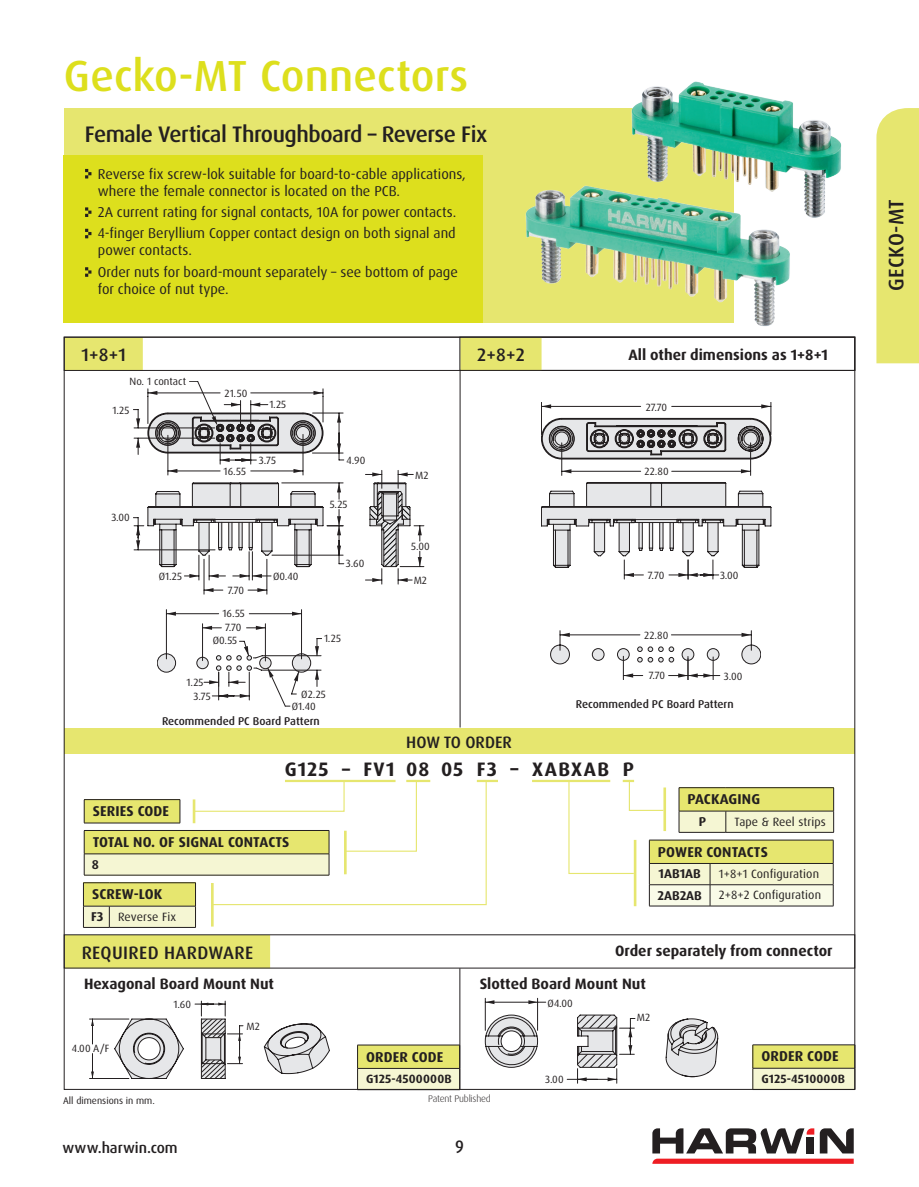
<style>
.page{position:relative;width:919px;height:1187px;background:#fff}
.page>*{position:absolute;margin:0;border:0;box-sizing:border-box;transform-origin:0 0}
.t1{font:500 43.5px "Dax OT";letter-spacing:.005em;color:#dddf1d}
.t2{font:500 22.5px "Dax OT";letter-spacing:-.025em;color:#231f20}
.t3{font:500 21px "Dax OT";letter-spacing:.005em;color:#231f20}
.t4{font:700 19.5px "Dax OT";letter-spacing:.065em;color:#231f20}
.t5{font:500 18px "Dax OT";letter-spacing:.02em;color:#231f20}
.t6{font:500 18px "Dax OT";letter-spacing:.02em;color:#231f20;scale:.9 1}
.t7{font:500 16.5px "Dax OT";color:#231f20}
.t8{font:700 15px "Dax OT";color:#231f20}
.t9{font:500 15px "Dax OT";color:#231f20}
.t10{font:14.25px/21.3px "Dax OT";color:#231f20}
.t11{font:700 14.25px/30.9px "Dax OT";letter-spacing:.01em;color:#231f20}
.t12{font:700 12.75px "Dax OT";color:#231f20}
.t13{font:12px "Dax OT";letter-spacing:.01em;color:#231f20}
.t14{font:700 12px "Dax OT";letter-spacing:.01em;color:#231f20}
.t15{font:500 11.25px "Dax OT";color:#231f20}
.t16{font:10.5px "Dax OT";color:#231f20}
.t17{font:9.75px "Dax OT";color:#231f20}
.t18{font:300 9.75px "Dax OT";letter-spacing:-.02em;color:#231f20}
.s1{font-weight:700;font-size:12.75px}
</style>
<div class="page">
<div style="left:65px;top:337px;width:78px;height:33px;background:#e6e66f"></div>
<div style="left:64px;top:337px;width:791px;height:34px;border:1px solid #231f20"></div>
<div style="left:64px;top:108px;width:669px;height:214px;background:#e6e66f"></div>
<div style="left:64px;top:155px;width:419px;height:167px;background:#dddf1d"></div>
<svg style="left:652px;top:1128px;width:201px;height:35px"></svg>
<div style="left:806px;top:1136px;width:8px;height:17px;background:#231f20"></div>
<svg style="left:85px;top:169px;width:6px;height:9px"></svg>
<svg style="left:85px;top:207px;width:6px;height:10px"></svg>
<svg style="left:85px;top:229px;width:6px;height:9px"></svg>
<svg style="left:85px;top:267px;width:6px;height:10px"></svg>
<div style="left:876px;top:108px;width:42px;height:255px;background:#e6e66f"></div>
<img style="left:631px;top:81px;width:256px;height:167px">
<img style="left:484px;top:143px;width:343px;height:201px">
<div style="left:64px;top:728px;width:790px;height:25px;background:#e6e66f"></div>
<hr style="left:285px;top:779px;width:110px;height:3px;background:#e6e66f">
<hr style="left:406px;top:779px;width:24px;height:3px;background:#e6e66f">
<hr style="left:477px;top:779px;width:21px;height:3px;background:#e6e66f">
<hr style="left:532px;top:779px;width:78px;height:3px;background:#e6e66f">
<svg style="left:83px;top:780px;width:404px;height:148px"></svg>
<hr style="left:109px;top:927px;width:87px;height:1px;background:#231f20">
<hr style="left:633px;top:839px;width:3px;height:67px;background:#e6e66f">
<svg style="left:567px;top:779px;width:267px;height:126px"></svg>
<hr style="left:649px;top:905px;width:61px;height:1px;background:#231f20">
<hr style="left:710px;top:905px;width:123px;height:1px;background:#231f20">
<hr style="left:537px;top:998px;width:1px;height:32px;background:#231f20">
<hr style="left:485px;top:998px;width:1px;height:32px;background:#231f20">
<hr style="left:485px;top:1001px;width:44px;height:1px;background:#231f20">
<svg style="left:528px;top:1000px;width:17px;height:4px"></svg>
<svg style="left:485px;top:1000px;width:9px;height:4px"></svg>
<svg style="left:484px;top:1012px;width:234px;height:71px"></svg>
<div style="left:357px;top:1044px;width:102px;height:24px;background:#e6e66f"></div>
<div style="left:357px;top:1068px;width:102px;height:21px;background:#f5f6d3"></div>
<hr style="left:357px;top:1044px;width:103px;height:1px;background:#231f20">
<hr style="left:357px;top:1068px;width:103px;height:1px;background:#231f20">
<svg style="left:357px;top:1045px;width:1px;height:42px"></svg>
<hr style="left:357px;top:1089px;width:103px;height:1px;background:#231f20">
<div style="left:752px;top:1044px;width:102px;height:24px;background:#e6e66f"></div>
<div style="left:752px;top:1068px;width:102px;height:21px;background:#f5f6d3"></div>
<hr style="left:752px;top:1044px;width:103px;height:1px;background:#231f20">
<hr style="left:752px;top:1067px;width:103px;height:1px;background:#231f20">
<svg style="left:752px;top:1044px;width:1px;height:43px"></svg>
<hr style="left:752px;top:1089px;width:103px;height:1px;background:#231f20">
<hr style="left:459px;top:968px;width:1px;height:121px;background:#231f20">
<div style="left:65px;top:934px;width:205px;height:34px;background:#e6e66f"></div>
<svg style="left:264px;top:1023px;width:66px;height:50px"></svg>
<hr style="left:89px;top:1018px;width:40px;height:1px;background:#231f20">
<hr style="left:89px;top:1078px;width:40px;height:1px;background:#231f20">
<svg style="left:91px;top:1018px;width:3px;height:25px"></svg>
<svg style="left:91px;top:1053px;width:3px;height:25px"></svg>
<svg style="left:114px;top:1001px;width:129px;height:77px"></svg>
<hr style="left:204px;top:559px;width:1px;height:35px;background:#231f20">
<hr style="left:266px;top:559px;width:1px;height:35px;background:#231f20">
<svg style="left:133px;top:381px;width:291px;height:211px"></svg>
<div style="left:460px;top:337px;width:81px;height:33px;background:#e6e66f"></div>
<div style="left:459px;top:337px;width:396px;height:34px;border:1px solid #231f20"></div>
<hr style="left:459px;top:371px;width:1px;height:356px;background:#231f20">
<svg style="left:541px;top:402px;width:230px;height:177px"></svg>
<svg style="left:157px;top:609px;width:165px;height:97px"></svg>
<svg style="left:550px;top:630px;width:210px;height:49px"></svg>
<h1 class="t1" style="left:64px;top:48px;width:406px">Gecko-MT Connectors</h1>
<h2 class="t2" style="left:85px;top:120px;width:404px">Female Vertical Throughboard – Reverse Fix</h2>
<p class="t10" style="left:98px;top:165px;width:369px;line-height:17.1px">Reverse fix screw-lok suitable for board-to-cable applications, where the female connector is located on the PCB.</p>
<p class="t10" style="left:98px;top:201px;width:360px">2A current rating for signal contacts, 10A for power contacts.<br>4-finger Beryllium Copper contact design on both signal and</p>
<p class="t10" style="left:98px;top:240px;width:361px">power contacts.<br>Order nuts for board-mount separately – see bottom of page</p>
<p class="t10" style="left:98px;top:278px;width:132px">for choice of nut type.</p>
<p class="t5" style="left:82px;top:343px;width:46px">1+8+1</p>
<p class="t16" style="left:130px;top:374px;width:58px">No. 1 contact</p>
<p class="t16" style="left:112px;top:403px;width:18px">1.25</p>
<p class="t16" style="left:111px;top:511px;width:20px">3.00</p>
<p class="t16" style="left:224px;top:386px;width:24px">21.50</p>
<p class="t16" style="left:269px;top:398px;width:18px">1.25</p>
<p class="t16" style="left:223px;top:465px;width:24px">16.55</p>
<p class="t16" style="left:259px;top:453px;width:19px">3.75</p>
<p class="t16" style="left:346px;top:453px;width:20px">4.90</p>
<p class="t16" style="left:329px;top:498px;width:19px">5.25</p>
<p class="t16" style="left:346px;top:557px;width:20px">3.60</p>
<p class="t16" style="left:159px;top:569px;width:25px">Ø1.25</p>
<p class="t16" style="left:273px;top:569px;width:27px">Ø0.40</p>
<p class="t16" style="left:228px;top:583px;width:18px">7.70</p>
<p class="t16" style="left:222px;top:606px;width:24px">16.55</p>
<p class="t16" style="left:225px;top:621px;width:18px">7.70</p>
<p class="t16" style="left:213px;top:633px;width:26px">Ø0.55</p>
<p class="t16" style="left:187px;top:676px;width:18px">1.25</p>
<p class="t16" style="left:194px;top:689px;width:19px">3.75</p>
<p class="t16" style="left:324px;top:631px;width:18px">1.25</p>
<p class="t16" style="left:301px;top:688px;width:26px">Ø2.25</p>
<p class="t16" style="left:292px;top:699px;width:25px">Ø1.40</p>
<p class="t15" style="left:162px;top:713px;width:159px">Recommended PC Board Pattern</p>
<p class="t16" style="left:415px;top:468px;width:15px">M2</p>
<p class="t16" style="left:411px;top:539px;width:20px">5.00</p>
<p class="t16" style="left:414px;top:573px;width:15px">M2</p>
<p class="t5" style="left:477px;top:343px;width:49px">2+8+2</p>
<p class="t8" style="left:628px;top:345px;width:201px">All other dimensions as 1+8+1</p>
<p class="t16" style="left:645px;top:400px;width:23px">27.70</p>
<p class="t16" style="left:644px;top:465px;width:26px">22.80</p>
<p class="t16" style="left:648px;top:568px;width:18px">7.70</p>
<p class="t16" style="left:720px;top:568px;width:20px">3.00</p>
<p class="t16" style="left:644px;top:628px;width:26px">22.80</p>
<p class="t16" style="left:648px;top:668px;width:18px">7.70</p>
<p class="t16" style="left:723px;top:669px;width:20px">3.00</p>
<p class="t15" style="left:576px;top:697px;width:159px">Recommended PC Board Pattern</p>
<p class="t7" style="left:406px;top:731px;width:107px">HOW TO ORDER</p>
<h3 class="t4" style="left:285px;top:756px;width:350px">G125 – FV1 08 05 F3 – XABXAB P</h3>
<p class="t11" style="left:93px;top:795px;width:198px">SERIES CODE<br>TOTAL NO. OF SIGNAL CONTACTS</p>
<p class="t12" style="left:92px;top:856px;width:9px">8</p>
<p class="t11" style="left:92px;top:879px;width:72px">SCREW-LOK</p>
<p class="t13" style="left:91px;top:908px;width:86px"><span class="s1">F3</span> Reverse Fix</p>
<p class="t11" style="left:687px;top:784px;width:74px">PACKAGING</p>
<p class="t12" style="left:698px;top:813px;width:9px">P</p>
<p class="t13" style="left:734px;top:813px;width:93px">Tape &amp; Reel strips</p>
<p class="t11" style="left:658px;top:836px;width:111px">POWER CONTACTS</p>
<p class="t12" style="left:658px;top:865px;width:44px">1AB1AB</p>
<p class="t13" style="left:718px;top:866px;width:102px">1+8+1 Configuration</p>
<p class="t12" style="left:657px;top:887px;width:46px">2AB2AB</p>
<p class="t13" style="left:718px;top:887px;width:104px">2+8+2 Configuration</p>
<p class="t5" style="left:82px;top:940px;width:173px">REQUIRED HARDWARE</p>
<p class="t8" style="left:84px;top:974px;width:191px">Hexagonal Board Mount Nut</p>
<p class="t16" style="left:72px;top:1041px;width:39px">4.00 A/F</p>
<p class="t16" style="left:173px;top:997px;width:19px">1.60</p>
<p class="t16" style="left:246px;top:1019px;width:15px">M2</p>
<p class="t11" style="left:366px;top:1041px;width:79px">ORDER CODE</p>
<p class="t14" style="left:366px;top:1071px;width:87px">G125-4500000B</p>
<p class="t8" style="left:615px;top:941px;width:219px">Order separately from connector</p>
<p class="t8" style="left:479px;top:974px;width:168px">Slotted Board Mount Nut</p>
<p class="t16" style="left:547px;top:996px;width:27px">Ø4.00</p>
<p class="t16" style="left:545px;top:1072px;width:20px">3.00</p>
<p class="t16" style="left:637px;top:1010px;width:15px">M2</p>
<p class="t11" style="left:761px;top:1041px;width:79px">ORDER CODE</p>
<p class="t14" style="left:761px;top:1070px;width:85px">G125-4510000B</p>
<p class="t17" style="left:63px;top:1094px;width:93px">All dimensions in mm.</p>
<p class="t18" style="left:428px;top:1092px;width:64px">Patent Published</p>
<p class="t9" style="left:63px;top:1138px;width:117px">www.harwin.com</p>
<p class="t6" style="left:455px;top:1134px;width:11px">9</p>
<h3 class="t3" style="left:882px;top:290px;width:93px;rotate:-90deg">GECKO-MT</h3>
</div>
